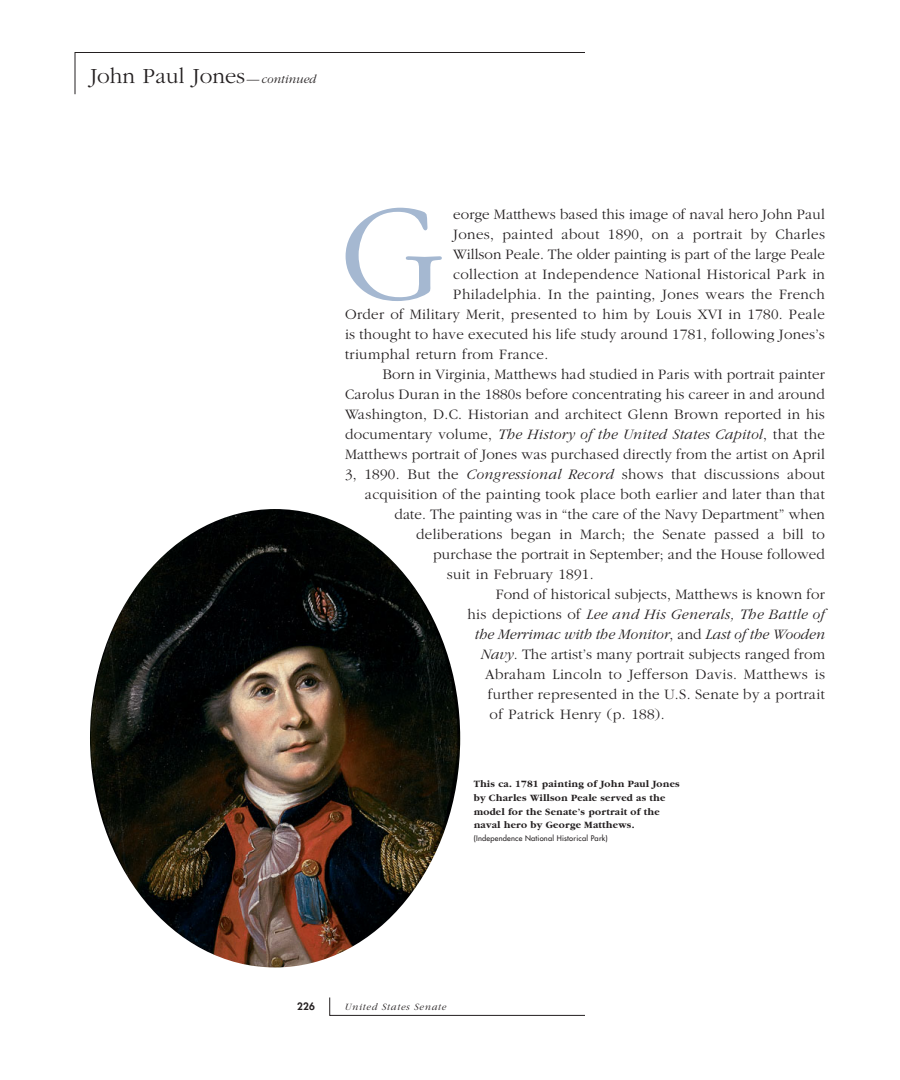
<style>
.page{position:relative;width:900px;height:1080px;background:#fff}
.page>*{position:absolute;margin:0;border:0;box-sizing:border-box;transform-origin:0 0}
.t1{font:300 143.5px "Garamond";color:#a5b8d1}
.t2{font:300 22.5px "Garamond";color:#231f20}
.t3{font:300 15px/20px "Garamond";letter-spacing:.02em;color:#231f20;text-align:right}
.t4{font:300 15px "Garamond";color:#231f20}
.t5{font:700 10px/13.8px "Garamond";letter-spacing:.03em;color:#231f20}
.t6{font:italic 300 10px "Garamond";letter-spacing:.08em;color:#231f20}
.t7{font:800 10px "Futura";color:#231f20}
.t8{font:7.5px "Futura";letter-spacing:.03em;color:#231f20}
.s1{font-style:italic;font-size:12.5px}
.s2{font-style:italic}
</style>
<div class="page">
<svg style="left:75px;top:52px;width:510px;height:43px"></svg>
<img style="left:90px;top:509px;width:370px;height:458px;border-radius:50%">
<svg style="left:329px;top:997px;width:256px;height:19px"></svg>
<h2 class="t2" style="left:90px;top:67px;width:228px">John Paul Jones <span class="s1">—continued</span></h2>
<p class="t1" style="left:340px;top:198px;width:108px">G</p>
<p class="t3" style="left:453px;top:206px;width:373px">eorge Matthews based this image of naval hero John Paul</p>
<p class="t3" style="left:453px;top:226px;width:373px">Jones, painted about 1890, on a portrait by Charles</p>
<p class="t4" style="left:453px;top:249px;width:373px">Willson Peale. The older painting is part of the large Peale</p>
<p class="t3" style="left:453px;top:266px;width:373px">collection at Independence National Historical Park in</p>
<p class="t3" style="left:453px;top:286px;width:373px">Philadelphia. In the painting, Jones wears the French</p>
<p class="t3" style="left:345px;top:306px;width:481px">Order of Military Merit, presented to him by Louis XVI in 1780. Peale</p>
<p class="t3" style="left:345px;top:326px;width:481px">is thought to have executed his life study around 1781, following Jones’s</p>
<p class="t3" style="left:345px;top:346px;width:205px">triumphal return from France.</p>
<p class="t3" style="left:345px;top:366px;width:482px">Born in Virginia, Matthews had studied in Paris with portrait painter Carolus Duran in the 1880s before concentrating his career in and around Washington, D.C. Historian and architect Glenn Brown reported in his documentary volume, <span class="s2">The History of the United States Capitol</span>, that the Matthews portrait of Jones was purchased directly from the artist on April 3, 1890. But the <span class="s2">Congressional Record</span> shows that discussions about acquisition of the painting took place both earlier and later than that date. The painting was in “the care of the Navy Department” when deliberations began in March; the Senate passed a bill to<br>purchase the portrait in September; and the House followed</p>
<p class="t3" style="left:447px;top:566px;width:148px">suit in February 1891.</p>
<p class="t3" style="left:467px;top:586px;width:359px">Fond of historical subjects, Matthews is known for<br>his depictions of <span class="s2">Lee and His Generals, The Battle of the Merrimac with the Monitor</span>, and <span class="s2">Last of the Wooden Navy</span>. The artist’s many portrait subjects ranged from</p>
<p class="t3" style="left:485px;top:666px;width:341px;text-align:justify">Abraham Lincoln to Jefferson Davis. Matthews is further represented in the U.S. Senate by a portrait of Patrick Henry (p. 188).</p>
<p class="t5" style="left:474px;top:778px;width:208px">This ca. 1781 painting of John Paul Jones by Charles Willson Peale served as the model for the Senate’s portrait of the naval hero by George Matthews.</p>
<p class="t8" style="left:474px;top:834px;width:135px">(Independence National Historical Park)</p>
<p class="t7" style="left:297px;top:1002px;width:19px">226</p>
<p class="t6" style="left:345px;top:1003px;width:103px">United States Senate</p>
</div>
